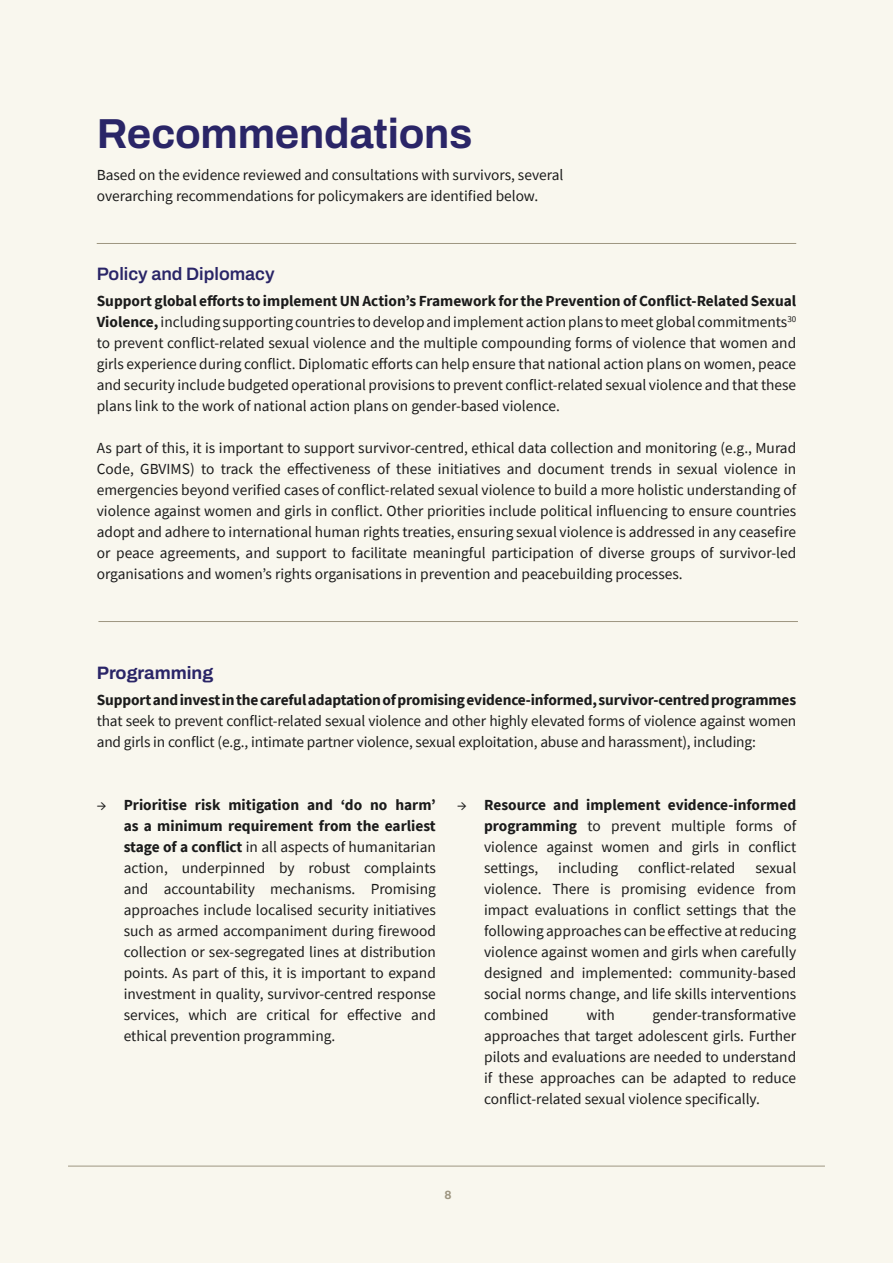
<style>
.page{position:relative;width:893px;height:1263px;background:#f9f7ee}
.page>*{position:absolute;margin:0;border:0;box-sizing:border-box;transform-origin:0 0}
.Heading_1{font:700 42px "Archivo";letter-spacing:-.005em;color:#2a2567}
.Heading_4{font:600 18px "Archivo";color:#2a2567}
.Heading_4-2{font:700 18px "Archivo";color:#2a2567}
.t1{font:15.3px/21px "Source Sans Pro";color:#1b1b1b;text-align:justify}
.t2{font:700 12px "Archivo";color:#9e9681}
.s1{font-weight:700}
</style>
<div class="page">
<hr style="left:68px;top:1166px;width:757px;height:1px;background:#9e9681">
<hr style="left:97px;top:243px;width:699px;height:1px;background:#9e9681">
<hr style="left:98px;top:621px;width:700px;height:1px;background:#9e9681">
<p class="Heading_1" style="left:97px;top:102px;width:377px">Recommendations</p>
<p class="t1" style="left:97px;top:164px;width:468px">Based on the evidence reviewed and consultations with survivors, several overarching recommendations for policymakers are identified below.</p>
<p class="Heading_4" style="left:97px;top:260px;width:179px">Policy and Diplomacy</p>
<p class="t1" style="left:97px;top:290px;width:701px"><span class="s1">Support global efforts to implement UN Action’s Framework for the Prevention of Conflict-Related Sexual Violence,</span> including supporting countries to develop and implement action plans to meet global commitments<sup>30 </sup>to prevent conflict-related sexual violence and the multiple compounding forms of violence that women and girls experience during conflict. Diplomatic efforts can help ensure that national action plans on women, peace and security include budgeted operational provisions to prevent conflict-related sexual violence and that these plans link to the work of national action plans on gender-based violence.</p>
<p class="t1" style="left:97px;top:437px;width:701px">As part of this, it is important to support survivor-centred, ethical data collection and monitoring (e.g., Murad Code, GBVIMS) to track the effectiveness of these initiatives and document trends in sexual violence in emergencies beyond verified cases of conflict-related sexual violence to build a more holistic understanding of violence against women and girls in conflict. Other priorities include political influencing to ensure countries adopt and adhere to international human rights treaties, ensuring sexual violence is addressed in any ceasefire or peace agreements, and support to facilitate meaningful participation of diverse groups of survivor-led organisations and women’s rights organisations in prevention and peacebuilding processes.</p>
<p class="Heading_4-2" style="left:97px;top:659px;width:118px">Programming</p>
<p class="t1" style="left:97px;top:689px;width:701px"><span class="s1">Support and invest in the careful adaptation of promising evidence-informed, survivor-centred programmes </span>that seek to prevent conflict-related sexual violence and other highly elevated forms of violence against women and girls in conflict (e.g., intimate partner violence, sexual exploitation, abuse and harassment), including:</p>
<p class="t1" style="left:124px;top:794px;width:314px;text-indent:-27px">→ <span class="s1">Prioritise risk mitigation and ‘do no harm’ as a minimum requirement from the earliest stage of a conflict</span> in all aspects of humanitarian action, underpinned by robust complaints and accountability mechanisms. Promising approaches include localised security initiatives such as armed accompaniment during firewood collection or sex-segregated lines at distribution points. As part of this, it is important to expand investment in quality, survivor-centred response services, which are critical for effective and ethical prevention programming.</p>
<p class="t1" style="left:484px;top:794px;width:314px;text-indent:-27px">→ <span class="s1">Resource and implement evidence-informed programming</span> to prevent multiple forms of violence against women and girls in conflict settings,</p>
<p class="t1" style="left:558px;top:857px;width:61px">including</p>
<p class="t1" style="left:638px;top:857px;width:99px">conflict-related</p>
<p class="t1" style="left:484px;top:857px;width:314px;text-indent:271px">sexual violence. There is promising evidence from impact evaluations in conflict settings that the following approaches can be effective at reducing violence against women and girls when carefully designed and implemented: community-based social norms change, and life skills interventions combined</p>
<p class="t1" style="left:484px;top:1004px;width:314px;text-indent:168px">gender-transformative approaches that target adolescent girls. Further pilots and evaluations are needed to understand if these approaches can be adapted to reduce conflict-related sexual violence specifically.</p>
<p class="t1" style="left:586px;top:1004px;width:30px">with</p>
<p class="t2" style="left:445px;top:1185px;width:9px">8</p>
</div>
